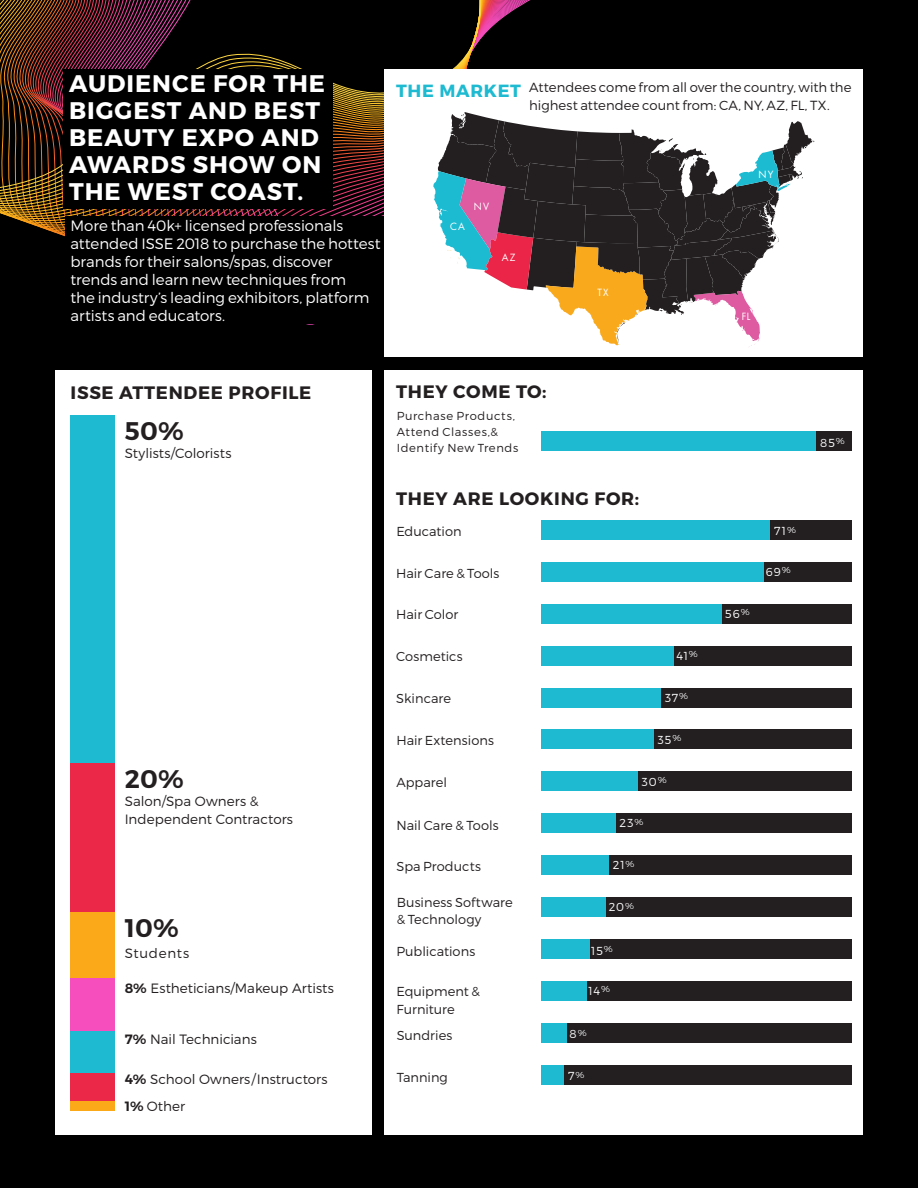
<style>
.page{position:relative;width:918px;height:1188px;background:#000001}
.page>*{position:absolute;margin:0;border:0;box-sizing:border-box;transform-origin:0 0}
.t1{font:600 25.5px "Montserrat";color:#231f20}
.Paragraph_Style_1{font:700 24px/27px "Montserrat";letter-spacing:.04em;color:#fff}
.Paragraph_Style_1-2{font:700 18px "Montserrat";letter-spacing:.04em;color:#231f20}
.Paragraph_Style_1-3{font:700 17.7px "Montserrat";letter-spacing:.04em;color:#1dbad1}
.t2{font:300 15px/18px "Montserrat";letter-spacing:-.005em;color:#fff}
.t3{font:300 13.5px/18px "Montserrat";color:#231f20}
.t4{font:300 13.5px "Montserrat";letter-spacing:.05em;color:#231f20}
.t5{font:300 13.2px/18px "Montserrat";color:#231f20}
.t6{font:300 13.05px/17.4px "Montserrat";color:#231f20}
.t7{font:300 11.55px/15.9px "Montserrat";letter-spacing:.05em;color:#231f20}
.t8{font:300 11.55px "Montserrat";letter-spacing:.08em;color:#fff}
.t9{font:9.75px "Futura";letter-spacing:.115em;color:#fff}
.s1{font-weight:600}
</style>
<div class="page">
<img style="left:0;top:0;width:384px;height:199px">
<div style="left:63px;top:69px;width:270px;height:139px;background:#000001"></div>
<div style="left:384px;top:69px;width:479px;height:287px;background:#fff"></div>
<div style="left:55px;top:370px;width:317px;height:765px;background:#fff"></div>
<div style="left:384px;top:370px;width:479px;height:765px;background:#fff"></div>
<svg style="left:433px;top:0;width:381px;height:347px"></svg>
<div style="left:71px;top:1101px;width:44px;height:10px;background:#fba919"></div>
<div style="left:71px;top:1073px;width:44px;height:28px;background:#eb2848"></div>
<div style="left:71px;top:1031px;width:44px;height:42px;background:#1dbad1"></div>
<div style="left:71px;top:415px;width:44px;height:383px;background:#1dbad1"></div>
<div style="left:71px;top:763px;width:44px;height:150px;background:#eb2848"></div>
<div style="left:71px;top:912px;width:44px;height:72px;background:#fba919"></div>
<div style="left:542px;top:432px;width:310px;height:19px;background:#231f20"></div>
<div style="left:542px;top:432px;width:274px;height:19px;background:#1dbad1"></div>
<div style="left:541px;top:520px;width:310px;height:20px;background:#231f20"></div>
<div style="left:541px;top:520px;width:229px;height:20px;background:#1dbad1"></div>
<div style="left:541px;top:562px;width:310px;height:20px;background:#231f20"></div>
<div style="left:541px;top:562px;width:222px;height:20px;background:#1dbad1"></div>
<div style="left:541px;top:604px;width:311px;height:20px;background:#231f20"></div>
<div style="left:541px;top:604px;width:181px;height:20px;background:#1dbad1"></div>
<div style="left:541px;top:646px;width:311px;height:20px;background:#231f20"></div>
<div style="left:541px;top:646px;width:132px;height:20px;background:#1dbad1"></div>
<div style="left:541px;top:688px;width:311px;height:20px;background:#231f20"></div>
<div style="left:541px;top:688px;width:119px;height:20px;background:#1dbad1"></div>
<div style="left:541px;top:730px;width:311px;height:19px;background:#231f20"></div>
<div style="left:541px;top:730px;width:113px;height:19px;background:#1dbad1"></div>
<div style="left:541px;top:771px;width:311px;height:20px;background:#231f20"></div>
<div style="left:541px;top:771px;width:97px;height:20px;background:#1dbad1"></div>
<div style="left:541px;top:813px;width:311px;height:20px;background:#231f20"></div>
<div style="left:541px;top:813px;width:74px;height:20px;background:#1dbad1"></div>
<div style="left:541px;top:855px;width:311px;height:20px;background:#231f20"></div>
<div style="left:541px;top:855px;width:68px;height:20px;background:#1dbad1"></div>
<div style="left:541px;top:939px;width:311px;height:20px;background:#231f20"></div>
<div style="left:541px;top:939px;width:49px;height:20px;background:#1dbad1"></div>
<div style="left:541px;top:981px;width:311px;height:20px;background:#231f20"></div>
<div style="left:541px;top:981px;width:46px;height:20px;background:#1dbad1"></div>
<div style="left:541px;top:1023px;width:311px;height:20px;background:#231f20"></div>
<div style="left:542px;top:1023px;width:25px;height:20px;background:#1dbad1"></div>
<div style="left:542px;top:1065px;width:310px;height:19px;background:#231f20"></div>
<div style="left:542px;top:1065px;width:22px;height:19px;background:#1dbad1"></div>
<div style="left:542px;top:897px;width:310px;height:20px;background:#231f20"></div>
<div style="left:542px;top:897px;width:64px;height:20px;background:#1dbad1"></div>
<div style="left:71px;top:979px;width:44px;height:52px;background:#f64ebd"></div>
<p class="Paragraph_Style_1" style="left:69px;top:71px;width:258px">AUDIENCE FOR THE<br>BIGGEST AND BEST<br>BEAUTY EXPO AND<br>AWARDS SHOW ON<br>THE WEST COAST.</p>
<p class="t2" style="left:70px;top:216px;width:312px">More than 40k+ licensed professionals attended ISSE 2018 to purchase the hottest brands for their salons/spas, discover trends and learn new techniques from<br>the industry’s leading exhibitors, platform artists and educators.</p>
<p class="Paragraph_Style_1-3" style="left:396px;top:80px;width:126px">THE MARKET</p>
<p class="t5" style="left:529px;top:78px;width:324px">Attendees come from all over the country, with the highest attendee count from: CA, NY, AZ, FL, TX.</p>
<p class="t9" style="left:450px;top:220px;width:16px">CA</p>
<p class="t9" style="left:474px;top:200px;width:17px">NV</p>
<p class="t9" style="left:502px;top:250px;width:15px">AZ</p>
<p class="t9" style="left:597px;top:286px;width:13px">TX</p>
<p class="t9" style="left:759px;top:167px;width:16px">NY</p>
<p class="t9" style="left:742px;top:310px;width:10px">FL</p>
<p class="Paragraph_Style_1-2" style="left:71px;top:381px;width:242px">ISSE ATTENDEE PROFILE</p>
<p class="Paragraph_Style_1-2" style="left:396px;top:381px;width:152px">THEY COME TO:</p>
<p class="t1" style="left:125px;top:415px;width:60px">50%</p>
<p class="t3" style="left:125px;top:443px;width:108px">Stylists/Colorists</p>
<p class="t1" style="left:125px;top:763px;width:60px">20%</p>
<p class="t3" style="left:125px;top:792px;width:170px">Salon/Spa Owners &amp;<br>Independent Contractors</p>
<p class="t1" style="left:125px;top:912px;width:55px">10%</p>
<p class="t4" style="left:125px;top:945px;width:66px">Students</p>
<p class="t3" style="left:125px;top:979px;width:211px"><span class="s1">8%</span> Estheticians/Makeup Artists</p>
<p class="t3" style="left:125px;top:1030px;width:134px"><span class="s1">7%</span> Nail Technicians</p>
<p class="t3" style="left:125px;top:1070px;width:204px"><span class="s1">4%</span> School Owners/Instructors</p>
<p class="t3" style="left:125px;top:1097px;width:62px"><span class="s1">1%</span> Other</p>
<p class="t7" style="left:397px;top:408px;width:120px">Purchase Products,</p>
<p class="t7" style="left:397px;top:424px;width:123px">Attend Classes,&amp;<br>Identify New Trends</p>
<p class="t8" style="left:820px;top:436px;width:26px">85<sup>%</sup></p>
<p class="Paragraph_Style_1-2" style="left:396px;top:488px;width:245px">THEY ARE LOOKING FOR:</p>
<p class="t6" style="left:396px;top:522px;width:67px">Education</p>
<p class="t8" style="left:774px;top:524px;width:23px">71<sup>%</sup></p>
<p class="t6" style="left:396px;top:564px;width:105px">Hair Care &amp; Tools</p>
<p class="t8" style="left:766px;top:565px;width:27px">69<sup>%</sup></p>
<p class="t6" style="left:396px;top:606px;width:64px">Hair Color</p>
<p class="t8" style="left:725px;top:607px;width:26px">56<sup>%</sup></p>
<p class="t6" style="left:396px;top:648px;width:68px">Cosmetics</p>
<p class="t8" style="left:677px;top:649px;width:23px">41<sup>%</sup></p>
<p class="t6" style="left:396px;top:690px;width:56px">Skincare</p>
<p class="t8" style="left:665px;top:691px;width:25px">37<sup>%</sup></p>
<p class="t6" style="left:396px;top:732px;width:99px">Hair Extensions</p>
<p class="t8" style="left:658px;top:733px;width:25px">35<sup>%</sup></p>
<p class="t6" style="left:396px;top:773px;width:52px">Apparel</p>
<p class="t8" style="left:642px;top:774px;width:27px">30<sup>%</sup></p>
<p class="t6" style="left:396px;top:817px;width:104px">Nail Care &amp; Tools</p>
<p class="t8" style="left:620px;top:816px;width:25px">23<sup>%</sup></p>
<p class="t6" style="left:397px;top:857px;width:86px">Spa Products</p>
<p class="t8" style="left:613px;top:858px;width:23px">21<sup>%</sup></p>
<p class="t6" style="left:397px;top:893px;width:117px">Business Software &amp; Technology</p>
<p class="t8" style="left:609px;top:900px;width:27px">20<sup>%</sup></p>
<p class="t6" style="left:397px;top:942px;width:80px">Publications</p>
<p class="t8" style="left:591px;top:943px;width:23px">15<sup>%</sup></p>
<p class="t6" style="left:397px;top:983px;width:85px">Equipment &amp;<br>Furniture</p>
<p class="t8" style="left:588px;top:984px;width:23px">14<sup>%</sup></p>
<p class="t6" style="left:397px;top:1026px;width:57px">Sundries</p>
<p class="t8" style="left:570px;top:1027px;width:19px">8<sup>%</sup></p>
<p class="t6" style="left:397px;top:1068px;width:53px">Tanning</p>
<p class="t8" style="left:568px;top:1069px;width:18px">7<sup>%</sup></p>
</div>
